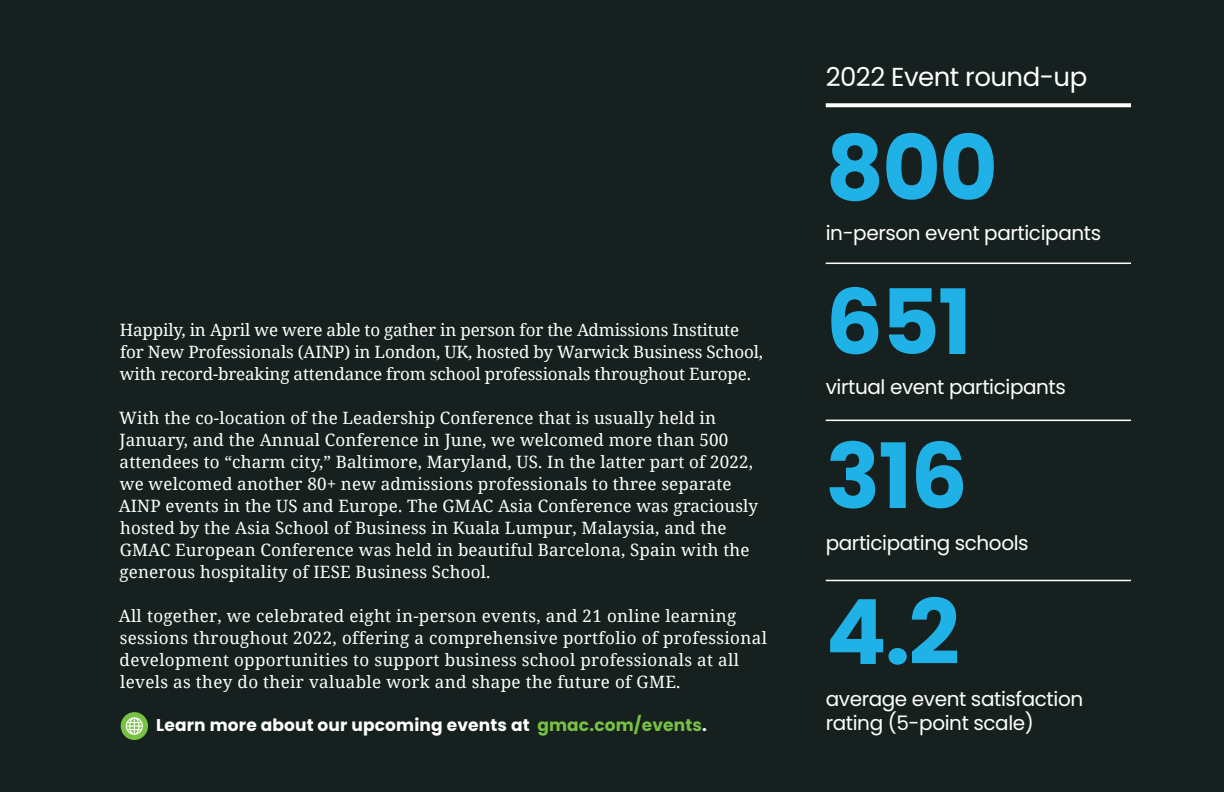
<style>
.page{position:relative;width:1224px;height:792px;background:#16211f}
.page>*{position:absolute;margin:0;border:0;box-sizing:border-box;transform-origin:0 0}
.t1{font:700 90px "Poppins";letter-spacing:-.02em;color:#20b1e7}
.t2{font:26px "Poppins";letter-spacing:-.02em;color:#fff}
.t3{font:20px "Poppins";letter-spacing:-.02em;color:#fff}
.t4{font:17px/22px "Noto Serif";letter-spacing:.01em;color:#fff}
.t5{font:17px/22px "Noto Serif";letter-spacing:-.01em;color:#fff}
.t6{font:700 17px "Poppins";letter-spacing:.01em;color:#fff}
.s1{color:#78c143}
</style>
<div class="page">
<svg style="left:826px;top:103px;width:305px;height:4px"></svg>
<hr style="left:826px;top:263px;width:305px;height:1px;background:#fff">
<hr style="left:826px;top:420px;width:305px;height:1px;background:#fff">
<hr style="left:826px;top:580px;width:305px;height:1px;background:#fff">
<div style="left:121px;top:712px;width:27px;height:28px;background:#78c143;border-radius:50%"></div>
<svg style="left:126px;top:717px;width:17px;height:18px"></svg>
<h2 class="t2" style="left:826px;top:62px;width:263px">2022 Event round-up</h2>
<h1 class="t1" style="left:826px;top:116px;width:174px">800</h1>
<p class="t3" style="left:826px;top:221px;width:277px">in-person event participants</p>
<h1 class="t1" style="left:826px;top:270px;width:148px">651</h1>
<p class="t3" style="left:826px;top:375px;width:242px">virtual event participants</p>
<p class="t5" style="left:120px;top:318px;width:645px">Happily, in April we were able to gather in person for the Admissions Institute for New Professionals (AINP) in London, UK, hosted by Warwick Business School, with record-breaking attendance from school professionals throughout Europe.</p>
<p class="t4" style="left:119px;top:406px;width:641px">With the co-location of the Leadership Conference that is usually held in January, and the Annual Conference in June, we welcomed more than 500 attendees to “charm city,” Baltimore, Maryland, US. In the latter part of 2022, we welcomed another 80+ new admissions professionals to three separate AINP events in the US and Europe. The GMAC Asia Conference was graciously hosted by the Asia School of Business in Kuala Lumpur, Malaysia, and the GMAC European Conference was held in beautiful Barcelona, Spain with the generous hospitality of IESE Business School.</p>
<p class="t4" style="left:119px;top:604px;width:650px">All together, we celebrated eight in-person events, and 21 online learning sessions throughout 2022, offering a comprehensive portfolio of professional development opportunities to support business school professionals at all levels as they do their valuable work and shape the future of GME.</p>
<h1 class="t1" style="left:826px;top:424px;width:144px">316</h1>
<p class="t3" style="left:826px;top:531px;width:204px">participating schools</p>
<h1 class="t1" style="left:826px;top:580px;width:136px">4.2</h1>
<p class="t3" style="left:826px;top:687px;width:259px">average event satisfaction</p>
<p class="t6" style="left:156px;top:715px;width:552px">Learn more about our upcoming events at <span class="s1">gmac.com/events</span>.</p>
<p class="t3" style="left:826px;top:711px;width:210px">rating (5-point scale)</p>
</div>
